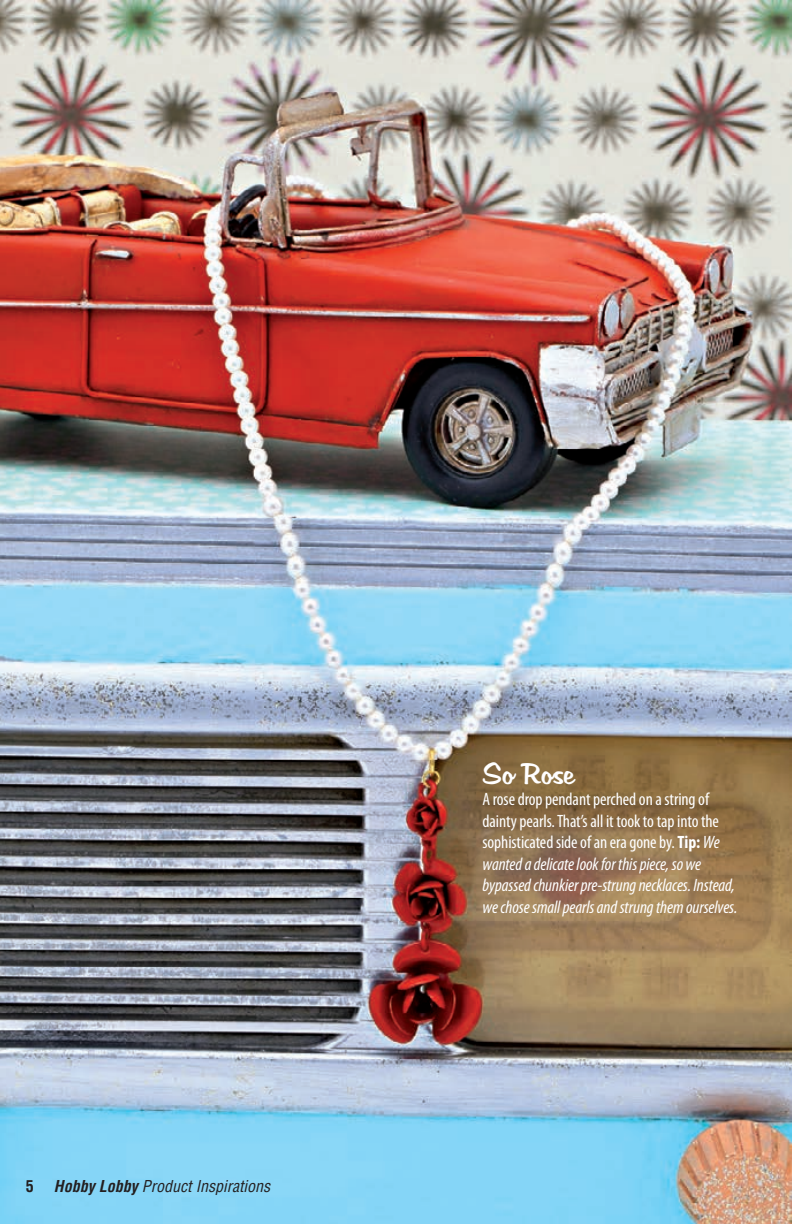
<style>
.page{position:relative;width:792px;height:1224px;background:#fff}
.page>*{position:absolute;margin:0;border:0;box-sizing:border-box;transform-origin:0 0}
.t1{font:28.6px "Hudson";letter-spacing:-.02em;color:#fff}
.t2{font:italic condensed 18px/21.6px "Myriad Pro";letter-spacing:-.005em;color:#fff}
.t3{font:italic condensed 16px "Helvetica";color:#231f20}
.t4{font:700 condensed 16px "Helvetica";color:#231f20}
.s1{font-weight:700}
.s2{font-style:normal}
.s3{font-weight:700;font-style:normal}
</style>
<div class="page">
<img style="left:0;top:0;width:792px;height:1224px">
<p class="t4" style="left:26px;top:1176px;width:9px">5</p>
<p class="t3" style="left:54px;top:1176px;width:218px"><span class="s1">Hobby Lobby</span> Product Inspirations</p>
<h1 class="t1" style="left:483px;top:757px;width:93px">So Rose</h1>
<p class="t2" style="left:483px;top:789px;width:256px"><span class="s2">A rose drop pendant perched on a string of dainty pearls. That’s all it took to tap into the sophisticated side of an era gone by.</span> <span class="s3">Tip:</span>We wanted a delicate look for this piece, so we bypassed chunkier pre-strung necklaces. Instead, we chose small pearls and strung them ourselves.</p>
</div>
